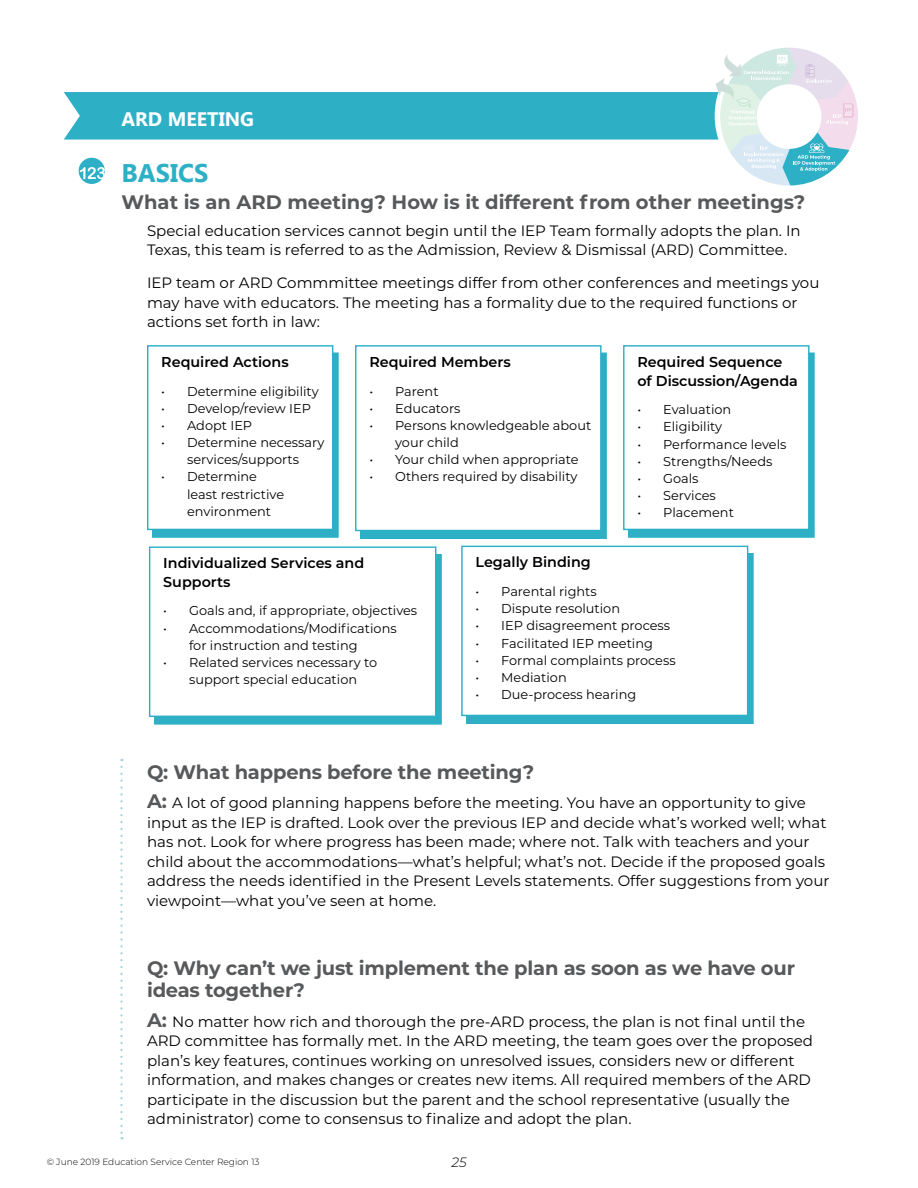
<style>
.page{position:relative;width:918px;height:1188px;background:#fff}
.page>*{position:absolute;margin:0;border:0;box-sizing:border-box;transform-origin:0 0}
.t1{font:700 25.5px "Segoe UI";color:#2db0c6}
.t2{font:700 19.5px/22.5px "Montserrat";letter-spacing:-.01em;color:#58595b}
.t3{font:700 19.5px "Segoe UI";color:#fff}
.t4{font:15px/19.5px "Montserrat";color:#000}
.t5{font:600 14.4px/18.6px "Montserrat";color:#000}
.t6{font:italic 300 13.5px "Montserrat";color:#000}
.t7{font:12.9px/17.2px "Montserrat";color:#000}
.t8{font:300 9px "Montserrat";color:#000}
.s1{font-weight:700;font-size:19.5px;color:#58595b}
</style>
<div class="page">
<svg style="left:120px;top:767px;width:3px;height:372px"></svg>
<div style="left:152px;top:353px;width:187px;height:185px;background:#2db0c6"></div>
<div style="left:148px;top:346px;width:185px;height:183px;background:#fff"></div>
<div style="left:147px;top:345px;width:186px;height:185px;border:1px solid #2db0c6"></div>
<div style="left:154px;top:554px;width:288px;height:171px;background:#2db0c6"></div>
<div style="left:150px;top:547px;width:286px;height:169px;background:#fff"></div>
<div style="left:149px;top:546px;width:287px;height:171px;border:1px solid #2db0c6"></div>
<div style="left:466px;top:553px;width:288px;height:171px;background:#2db0c6"></div>
<div style="left:462px;top:546px;width:286px;height:169px;background:#fff"></div>
<div style="left:461px;top:546px;width:287px;height:170px;border:1px solid #2db0c6"></div>
<div style="left:360px;top:353px;width:247px;height:186px;background:#2db0c6"></div>
<div style="left:356px;top:346px;width:245px;height:184px;background:#fff"></div>
<div style="left:355px;top:345px;width:247px;height:186px;border:1px solid #2db0c6"></div>
<div style="left:628px;top:353px;width:187px;height:185px;background:#2db0c6"></div>
<div style="left:624px;top:346px;width:185px;height:183px;background:#fff"></div>
<div style="left:623px;top:345px;width:187px;height:185px;border:1px solid #2db0c6"></div>
<svg style="left:64px;top:48px;width:794px;height:138px"></svg>
<h2 class="t3" style="left:122px;top:105px;width:134px">ARD MEETING</h2>
<h1 class="t1" style="left:122px;top:154px;width:88px">BASICS</h1>
<h2 class="t2" style="left:122px;top:190px;width:685px">What is an ARD meeting? How is it different from other meetings?</h2>
<p class="t4" style="left:147px;top:220px;width:655px">Special education services cannot begin until the IEP Team formally adopts the plan. In<br>Texas, this team is referred to as the Admission, Review &amp; Dismissal (ARD) Committee.</p>
<p class="t4" style="left:147px;top:273px;width:674px">IEP team or ARD Commmittee meetings differ from other conferences and meetings you may have with educators. The meeting has a formality due to the required functions or actions set forth in law:</p>
<p class="t5" style="left:161px;top:352px;width:129px">Required Actions</p>
<p class="t7" style="left:161px;top:382px;width:159px">• Determine eligibility</p>
<p class="t7" style="left:161px;top:399px;width:151px">• Develop/review IEP</p>
<p class="t7" style="left:161px;top:416px;width:92px">• Adopt IEP</p>
<p class="t7" style="left:161px;top:433px;width:165px;text-align:center">• Determine necessary services/supports</p>
<p class="t7" style="left:187px;top:468px;width:99px;text-indent:-26px">• Determine least restrictive environment</p>
<p class="t5" style="left:369px;top:352px;width:143px">Required Members</p>
<p class="t7" style="left:369px;top:382px;width:71px">• Parent</p>
<p class="t7" style="left:369px;top:399px;width:93px">• Educators</p>
<p class="t7" style="left:395px;top:416px;width:198px;text-indent:-26px">• Persons knowledgeable about your child</p>
<p class="t7" style="left:369px;top:451px;width:211px">• Your child when appropriate</p>
<p class="t7" style="left:369px;top:468px;width:210px">• Others required by disability</p>
<p class="t5" style="left:637px;top:352px;width:162px">Required Sequence of Discussion/Agenda</p>
<p class="t7" style="left:637px;top:401px;width:95px">• Evaluation</p>
<p class="t7" style="left:637px;top:418px;width:86px">• Eligibility</p>
<p class="t7" style="left:637px;top:435px;width:151px">• Performance levels</p>
<p class="t7" style="left:637px;top:452px;width:137px">• Strengths/Needs</p>
<p class="t7" style="left:637px;top:469px;width:63px">• Goals</p>
<p class="t7" style="left:637px;top:486px;width:80px">• Services</p>
<p class="t7" style="left:637px;top:504px;width:98px">• Placement</p>
<p class="t5" style="left:163px;top:553px;width:203px">Individualized Services and<br>Supports</p>
<p class="t7" style="left:163px;top:602px;width:255px">• Goals and, if appropriate, objectives</p>
<p class="t7" style="left:189px;top:619px;width:209px;text-indent:-26px">• Accommodations/Modifications for instruction and testing</p>
<p class="t7" style="left:163px;top:653px;width:215px;text-align:center">• Related services necessary to support special education</p>
<p class="t5" style="left:476px;top:552px;width:117px">Legally Binding</p>
<p class="t7" style="left:476px;top:582px;width:123px">• Parental rights</p>
<p class="t7" style="left:476px;top:600px;width:146px">• Dispute resolution</p>
<p class="t7" style="left:476px;top:617px;width:196px">• IEP disagreement process</p>
<p class="t7" style="left:476px;top:634px;width:179px">• Facilitated IEP meeting</p>
<p class="t7" style="left:476px;top:651px;width:202px">• Formal complaints process</p>
<p class="t7" style="left:476px;top:668px;width:93px">• Mediation</p>
<p class="t7" style="left:476px;top:685px;width:162px">• Due-process hearing</p>
<h2 class="t2" style="left:147px;top:760px;width:389px">Q: What happens before the meeting?</h2>
<p class="t4" style="left:147px;top:793px;width:684px"><span class="s1">A:</span> A lot of good planning happens before the meeting. You have an opportunity to give input as the IEP is drafted. Look over the previous IEP and decide what’s worked well; what has not. Look for where progress has been made; where not. Talk with teachers and your child about the accommodations—what’s helpful; what’s not. Decide if the proposed goals address the needs identified in the Present Levels statements. Offer suggestions from your viewpoint—what you’ve seen at home.</p>
<h2 class="t2" style="left:147px;top:956px;width:650px">Q: Why can’t we just implement the plan as soon as we have our ideas together?</h2>
<p class="t4" style="left:147px;top:1011px;width:668px"><span class="s1">A:</span> No matter how rich and thorough the pre-ARD process, the plan is not final until the ARD committee has formally met. In the ARD meeting, the team goes over the proposed plan’s key features, continues working on unresolved issues, considers new or different information, and makes changes or creates new items. All required members of the ARD participate in the discussion but the parent and the school representative (usually the administrator) come to consensus to finalize and adopt the plan.</p>
<p class="t8" style="left:47px;top:1155px;width:214px">© June 2019 Education Service Center Region 13</p>
<p class="t6" style="left:451px;top:1153px;width:17px">25</p>
</div>
